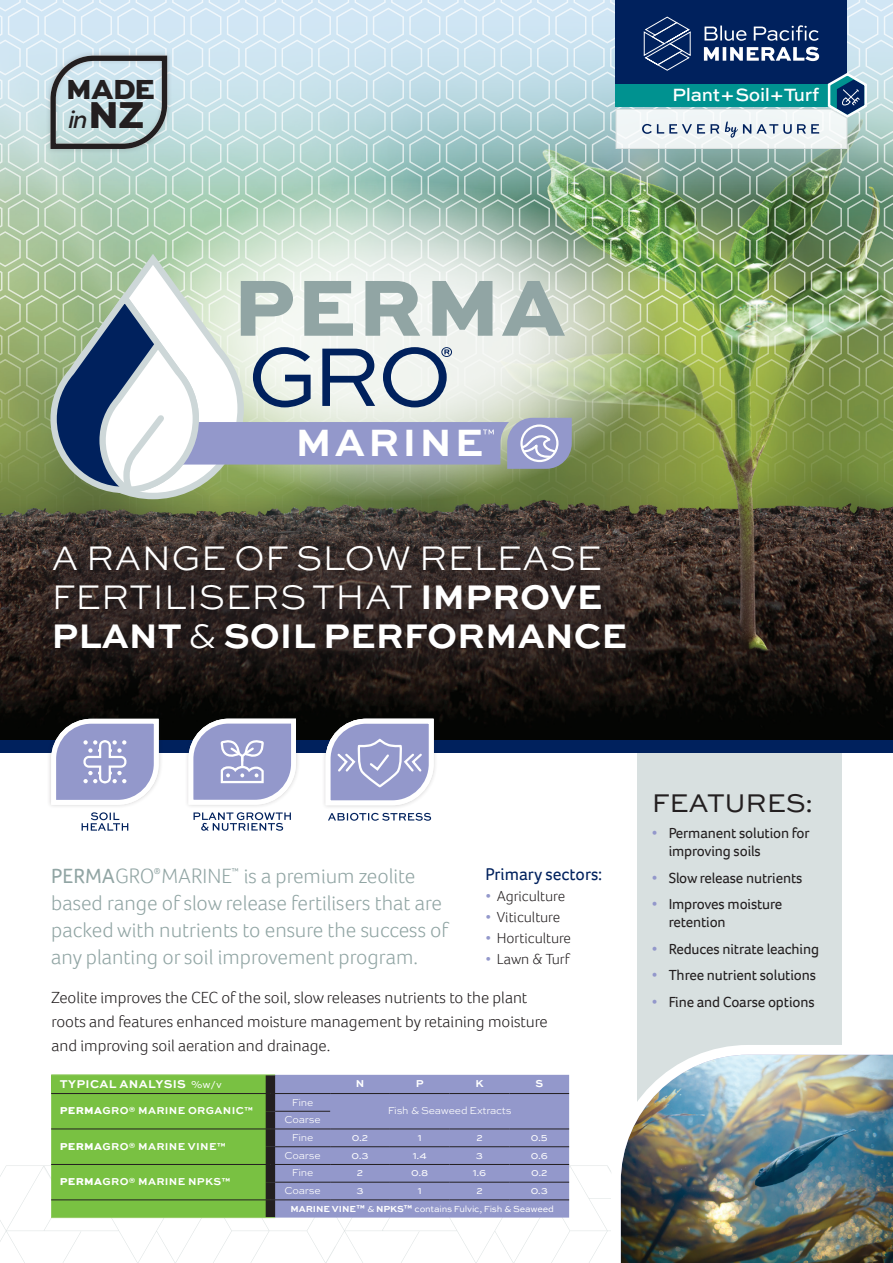
<style>
.page{position:relative;width:893px;height:1263px;background:#fff}
.page>*{position:absolute;margin:0;border:0;box-sizing:border-box;transform-origin:0 0}
.t1{font:700 40.2px "Sweet Sans Pro";letter-spacing:.075em;color:#fff}
.t2{font:300 36px/39px "Sweet Sans Pro";color:#fff}
.t3{font:800 29.1px "Sweet Sans Pro";color:#231f20}
.t4{font:27px "Sweet Sans Pro";letter-spacing:-.01em;color:#231f20}
.t5{font:italic 500 25.2px "Sweet Sans Pro";color:#231f20}
.t6{font:300 21.15px/27px "Foco";color:#91a5a4}
.t7{font:500 18.75px "Sweet Sans Pro";letter-spacing:-.02em;color:#fff}
.t8{font:17.55px "Foco";color:#00215d}
.t9{font:300 16.5px/24px "Foco";color:#231f20}
.t10{font:15px/18px "Foco";letter-spacing:-.01em;color:#231f20}
.t11{font:300 15px "Foco";color:#231f20}
.t12{font:700 11.85px "Sweet Sans Pro";letter-spacing:.03em;color:#fff}
.t13{font:700 10.65px "Sweet Sans Pro";letter-spacing:.03em;color:#fff}
.t14{font:300 10.65px "Sweet Sans Pro";letter-spacing:-.02em;color:#fff}
.t15{font:10.65px "Sweet Sans Pro";color:#fff}
.t16{font:9.3px "Sweet Sans Pro";letter-spacing:-.02em;color:#fff}
.t17{font:8.7px "Foco";color:#91a5a4}
.s1{font-weight:800;font-style:normal;font-size:39.6px}
.s2{font-weight:700}
.s3{font-weight:400}
.s4{color:#9398cb}
.s5{font-weight:400;font-size:10.65px}
.s6{font-weight:800}
.s7{font-weight:700;font-size:10.65px}
</style>
<div class="page">
<img style="left:0;top:553px;width:893px;height:187px">
<img style="left:0;top:0;width:893px;height:553px">
<div style="left:638px;top:753px;width:204px;height:444px;background:#d8e0e0"></div>
<div style="left:0;top:490px;width:680px;height:214px;background:#2b2225;opacity:.5"></div>
<div style="left:0;top:740px;width:893px;height:13px;background:#00215d"></div>
<svg style="left:637px;top:1040px;width:256px;height:35px"></svg>
<div style="left:46px;top:714px;width:117px;height:96px;background:#231f20;opacity:.2"></div>
<svg style="left:49px;top:716px;width:112px;height:115px"></svg>
<div style="left:184px;top:714px;width:116px;height:95px;background:#231f20;opacity:.2"></div>
<svg style="left:186px;top:716px;width:112px;height:115px"></svg>
<div style="left:45px;top:50px;width:127px;height:104px;background:#231f20;opacity:.2"></div>
<svg style="left:48px;top:53px;width:122px;height:99px;background:#aec1c6"></svg>
<div style="left:321px;top:714px;width:117px;height:95px;background:#231f20;opacity:.2"></div>
<svg style="left:323px;top:716px;width:113px;height:105px"></svg>
<img style="left:0;top:1075px;width:893px;height:188px">
<div style="left:266px;top:1075px;width:9px;height:18px;background:#231f20"></div>
<div style="left:266px;top:1094px;width:9px;height:17px;background:#231f20"></div>
<div style="left:266px;top:1111px;width:9px;height:18px;background:#231f20"></div>
<div style="left:266px;top:1129px;width:9px;height:18px;background:#231f20"></div>
<div style="left:266px;top:1147px;width:9px;height:17px;background:#231f20"></div>
<div style="left:266px;top:1165px;width:9px;height:17px;background:#231f20"></div>
<div style="left:266px;top:1182px;width:9px;height:18px;background:#231f20"></div>
<div style="left:266px;top:1200px;width:9px;height:17px;background:#231f20"></div>
<hr style="left:51px;top:1093px;width:219px;height:1px;background:#231f20">
<hr style="left:270px;top:1093px;width:60px;height:1px;background:#231f20">
<hr style="left:330px;top:1093px;width:60px;height:1px;background:#231f20">
<hr style="left:390px;top:1093px;width:60px;height:1px;background:#231f20">
<hr style="left:450px;top:1093px;width:59px;height:1px;background:#231f20">
<hr style="left:509px;top:1093px;width:60px;height:1px;background:#231f20">
<hr style="left:275px;top:1111px;width:55px;height:1px;background:#231f20">
<hr style="left:51px;top:1129px;width:219px;height:1px;background:#231f20">
<hr style="left:270px;top:1129px;width:60px;height:1px;background:#231f20">
<hr style="left:330px;top:1129px;width:60px;height:1px;background:#231f20">
<hr style="left:390px;top:1129px;width:60px;height:1px;background:#231f20">
<hr style="left:450px;top:1129px;width:59px;height:1px;background:#231f20">
<hr style="left:509px;top:1129px;width:60px;height:1px;background:#231f20">
<hr style="left:275px;top:1146px;width:55px;height:1px;background:#231f20">
<hr style="left:330px;top:1146px;width:60px;height:1px;background:#231f20">
<hr style="left:390px;top:1146px;width:60px;height:1px;background:#231f20">
<hr style="left:450px;top:1146px;width:59px;height:1px;background:#231f20">
<hr style="left:509px;top:1146px;width:60px;height:1px;background:#231f20">
<hr style="left:51px;top:1164px;width:219px;height:1px;background:#231f20">
<hr style="left:270px;top:1164px;width:60px;height:1px;background:#231f20">
<hr style="left:330px;top:1164px;width:60px;height:1px;background:#231f20">
<hr style="left:390px;top:1164px;width:60px;height:1px;background:#231f20">
<hr style="left:450px;top:1164px;width:59px;height:1px;background:#231f20">
<hr style="left:509px;top:1164px;width:60px;height:1px;background:#231f20">
<hr style="left:275px;top:1182px;width:55px;height:1px;background:#231f20">
<hr style="left:330px;top:1182px;width:60px;height:1px;background:#231f20">
<hr style="left:390px;top:1182px;width:60px;height:1px;background:#231f20">
<hr style="left:450px;top:1182px;width:59px;height:1px;background:#231f20">
<hr style="left:509px;top:1182px;width:60px;height:1px;background:#231f20">
<hr style="left:51px;top:1199px;width:219px;height:1px;background:#231f20">
<hr style="left:270px;top:1199px;width:60px;height:1px;background:#231f20">
<hr style="left:330px;top:1199px;width:60px;height:1px;background:#231f20">
<hr style="left:390px;top:1199px;width:60px;height:1px;background:#231f20">
<hr style="left:450px;top:1199px;width:59px;height:1px;background:#231f20">
<hr style="left:509px;top:1199px;width:60px;height:1px;background:#231f20">
<hr style="left:51px;top:1074px;width:224px;height:1px;background:#94cb64">
<hr style="left:51px;top:1217px;width:224px;height:1px;background:#94cb64">
<svg style="left:125px;top:180px;width:534px;height:322px;background:#b0c7ab"></svg>
<div style="left:615px;top:0;width:232px;height:84px;background:#00215d"></div>
<svg style="left:615px;top:16px;width:254px;height:133px"></svg>
<svg style="left:59px;top:248px;width:188px;height:254px;background:#9eb78d"></svg>
<svg style="left:47px;top:259px;width:525px;height:237px"></svg>
<h3 class="t3" style="left:66px;top:66px;width:91px">MADE</h3>
<h3 class="t5" style="left:68px;top:101px;width:78px">in<span class="s1">NZ</span></h3>
<p class="t7" style="left:672px;top:80px;width:148px">Plant + Soil + Turf</p>
<h1 class="t1" style="left:295px;top:412px;width:190px">MARINE</h1>
<h2 class="t2" style="left:52px;top:537px;width:577px">A RANGE OF SLOW RELEASE<br>FERTILISERS THAT <span class="s2">IMPROVE<br>PLANT</span> &amp; <span class="s2">SOIL PERFORMANCE</span></h2>
<p class="t6" style="left:51px;top:862px;width:399px;text-indent:192px">is a premium zeolite based range of slow release fertilisers that are packed with nutrients to ensure the success of any planting or soil improvement program.</p>
<p class="t8" style="left:485px;top:862px;width:119px">Primary sectors:</p>
<p class="t17" style="left:154px;top:865px;width:8px">®</p>
<p class="t17" style="left:232px;top:865px;width:8px">™</p>
<p class="t6" style="left:51px;top:862px;width:182px"><span class="s3">PERMA</span>GRO MARINE</p>
<p class="t11" style="left:485px;top:886px;width:81px"><span class="s4">•</span> Agriculture</p>
<p class="t11" style="left:485px;top:907px;width:76px"><span class="s4">•</span> Viticulture</p>
<p class="t11" style="left:485px;top:928px;width:87px"><span class="s4">•</span> Horticulture</p>
<p class="t11" style="left:485px;top:949px;width:86px"><span class="s4">•</span> Lawn &amp; Turf</p>
<p class="t9" style="left:51px;top:985px;width:498px">Zeolite improves the CEC of the soil, slow releases nutrients to the plant roots and features enhanced moisture management by retaining moisture and improving soil aeration and drainage.</p>
<p class="t12" style="left:60px;top:1075px;width:163px">TYPICAL ANALYSIS <span class="s5">%w/v</span></p>
<p class="t13" style="left:356px;top:1075px;width:10px">N</p>
<p class="t13" style="left:416px;top:1075px;width:9px">P</p>
<p class="t13" style="left:475px;top:1075px;width:10px">K</p>
<p class="t13" style="left:535px;top:1075px;width:9px">S</p>
<p class="t13" style="left:60px;top:1103px;width:195px"><span class="s6">PERMA</span>GRO® MARINE ORGANIC™</p>
<p class="t14" style="left:292px;top:1094px;width:23px">Fine</p>
<p class="t14" style="left:388px;top:1103px;width:125px">Fish &amp; Seaweed Extracts</p>
<p class="t14" style="left:285px;top:1112px;width:38px">Coarse</p>
<p class="t13" style="left:60px;top:1138px;width:167px"><span class="s6">PERMA</span>GRO® MARINE VINE™</p>
<p class="t13" style="left:60px;top:1173px;width:172px"><span class="s6">PERMA</span>GRO® MARINE NPKS™</p>
<p class="t14" style="left:292px;top:1130px;width:23px">Fine</p>
<p class="t15" style="left:352px;top:1130px;width:18px">0.2</p>
<p class="t15" style="left:418px;top:1130px;width:6px">1</p>
<p class="t15" style="left:476px;top:1130px;width:8px">2</p>
<p class="t15" style="left:531px;top:1130px;width:19px">0.5</p>
<p class="t14" style="left:285px;top:1148px;width:38px">Coarse</p>
<p class="t15" style="left:351px;top:1147px;width:19px">0.3</p>
<p class="t15" style="left:413px;top:1147px;width:15px">1.4</p>
<p class="t15" style="left:476px;top:1147px;width:9px">3</p>
<p class="t15" style="left:531px;top:1147px;width:19px">0.6</p>
<p class="t14" style="left:292px;top:1165px;width:23px">Fine</p>
<p class="t15" style="left:357px;top:1165px;width:8px">2</p>
<p class="t15" style="left:411px;top:1165px;width:18px">0.8</p>
<p class="t15" style="left:473px;top:1165px;width:15px">1.6</p>
<p class="t15" style="left:531px;top:1165px;width:18px">0.2</p>
<p class="t14" style="left:285px;top:1183px;width:38px">Coarse</p>
<p class="t15" style="left:356px;top:1183px;width:9px">3</p>
<p class="t15" style="left:418px;top:1183px;width:6px">1</p>
<p class="t15" style="left:476px;top:1183px;width:8px">2</p>
<p class="t15" style="left:531px;top:1183px;width:19px">0.3</p>
<p class="t16" style="left:290px;top:1202px;width:265px"><span class="s2">MARINE VINE</span><span class="s7">™</span> &amp; <span class="s2">NPKS</span><span class="s7">™</span> contains Fulvic, Fish &amp; Seaweed</p>
<h3 class="t4" style="left:652px;top:783px;width:163px">FEATURES:</h3>
<p class="t10" style="left:669px;top:824px;width:142px;text-indent:-17px"><span class="s4">•</span> Permanent solution for improving soils</p>
<p class="t10" style="left:652px;top:868px;width:152px"><span class="s4">•</span> Slow release nutrients</p>
<p class="t10" style="left:669px;top:895px;width:115px;text-indent:-17px"><span class="s4">•</span> Improves moisture retention</p>
<p class="t10" style="left:652px;top:939px;width:169px"><span class="s4">•</span> Reduces nitrate leaching</p>
<p class="t10" style="left:652px;top:966px;width:166px"><span class="s4">•</span> Three nutrient solutions</p>
<p class="t10" style="left:652px;top:992px;width:164px"><span class="s4">•</span> Fine and Coarse options</p>
</div>
